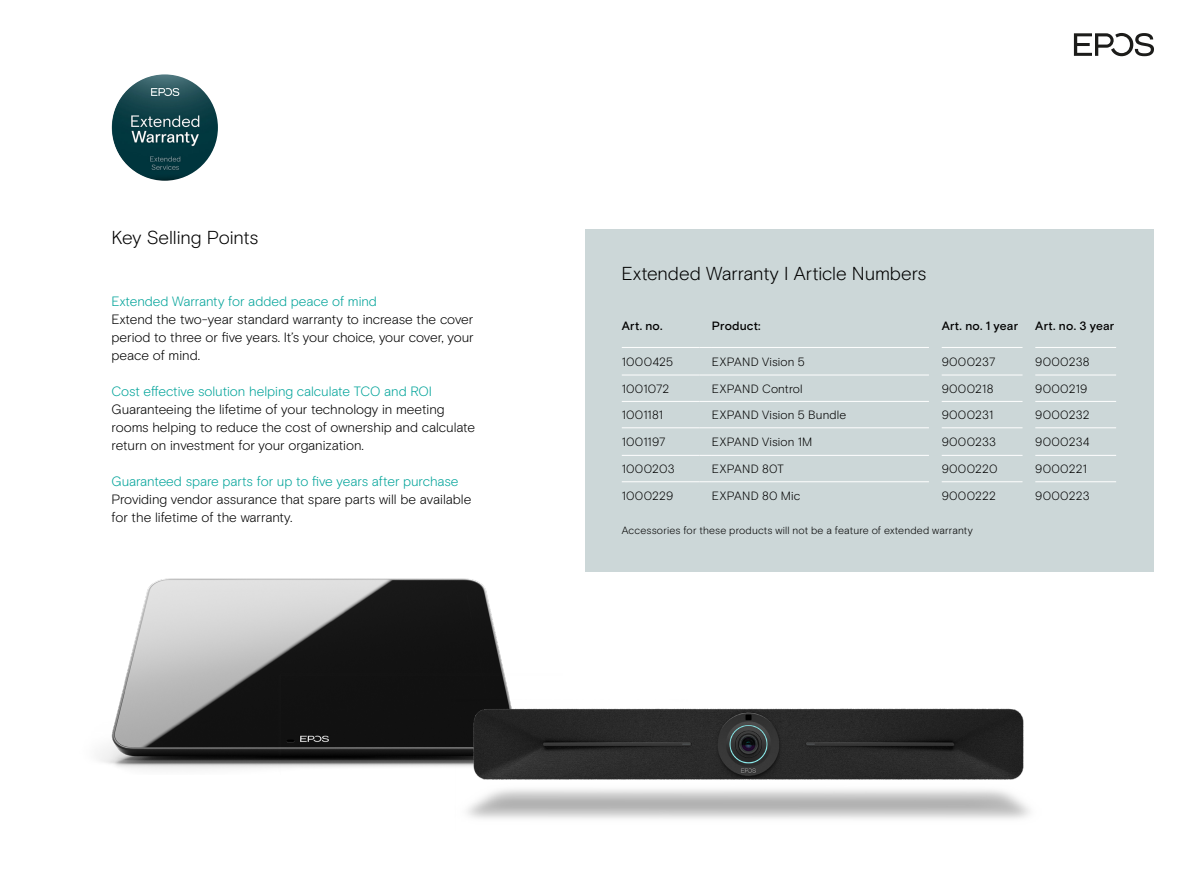
<style>
.page{position:relative;width:1187px;height:893px;background:#fff}
.page>*{position:absolute;margin:0;border:0;box-sizing:border-box;transform-origin:0 0}
.t1{font:300 18.75px "EPOS Basis";letter-spacing:-.005em;color:#000}
.t2{font:300 13.5px/18px "EPOS Basis";letter-spacing:-.005em;color:#000}
.t3{font:300 13.5px "EPOS Basis";letter-spacing:-.005em;color:#00a399}
.t4{font:300 12px "EPOS Basis";letter-spacing:.02em;color:#000}
.t5{font:500 12px "EPOS Basis";letter-spacing:.015em;color:#000}
.t6{font:300 10.5px "EPOS Basis";letter-spacing:.015em;color:#000}
</style>
<div class="page">
<svg style="left:1073px;top:33px;width:80px;height:23px"></svg>
<img style="left:112px;top:74px;width:106px;height:107px;border-radius:53px">
<div style="left:585px;top:230px;width:568px;height:342px;background:#ccd7d8"></div>
<hr style="left:621px;top:347px;width:78px;height:1px;background:#fff">
<svg style="left:699px;top:347px;width:13px;height:1px"></svg>
<hr style="left:712px;top:347px;width:216px;height:1px;background:#fff">
<hr style="left:941px;top:347px;width:81px;height:1px;background:#fff">
<hr style="left:1035px;top:347px;width:80px;height:1px;background:#fff">
<hr style="left:621px;top:375px;width:78px;height:1px;background:#fff">
<svg style="left:699px;top:375px;width:13px;height:1px"></svg>
<hr style="left:712px;top:375px;width:216px;height:1px;background:#fff">
<hr style="left:941px;top:375px;width:81px;height:1px;background:#fff">
<hr style="left:1035px;top:375px;width:80px;height:1px;background:#fff">
<hr style="left:621px;top:401px;width:78px;height:1px;background:#fff">
<svg style="left:699px;top:401px;width:13px;height:1px"></svg>
<hr style="left:712px;top:401px;width:216px;height:1px;background:#fff">
<hr style="left:941px;top:401px;width:81px;height:1px;background:#fff">
<hr style="left:1035px;top:401px;width:80px;height:1px;background:#fff">
<hr style="left:621px;top:427px;width:78px;height:1px;background:#fff">
<svg style="left:699px;top:427px;width:13px;height:1px"></svg>
<hr style="left:712px;top:427px;width:216px;height:1px;background:#fff">
<hr style="left:941px;top:427px;width:81px;height:1px;background:#fff">
<hr style="left:1035px;top:427px;width:80px;height:1px;background:#fff">
<hr style="left:621px;top:455px;width:78px;height:1px;background:#fff">
<svg style="left:699px;top:455px;width:13px;height:1px"></svg>
<hr style="left:712px;top:455px;width:216px;height:1px;background:#fff">
<hr style="left:941px;top:455px;width:81px;height:1px;background:#fff">
<hr style="left:1035px;top:455px;width:80px;height:1px;background:#fff">
<hr style="left:621px;top:481px;width:78px;height:1px;background:#fff">
<svg style="left:699px;top:481px;width:13px;height:1px"></svg>
<hr style="left:712px;top:481px;width:216px;height:1px;background:#fff">
<hr style="left:941px;top:481px;width:81px;height:1px;background:#fff">
<hr style="left:1035px;top:481px;width:80px;height:1px;background:#fff">
<img style="left:98px;top:578px;width:412px;height:192px">
<img style="left:451px;top:699px;width:579px;height:120px">
<h1 class="t1" style="left:112px;top:227px;width:148px">Key Selling Points</h1>
<p class="t3" style="left:112px;top:293px;width:267px">Extended Warranty for added peace of mind</p>
<p class="t2" style="left:112px;top:310px;width:363px;text-align:justify">Extend the two-year standard warranty to increase the cover period to three or five years. It’s your choice, your cover, your peace of mind.</p>
<p class="t3" style="left:112px;top:383px;width:322px">Cost effective solution helping calculate TCO and ROI</p>
<p class="t2" style="left:112px;top:400px;width:365px">Guaranteeing the lifetime of your technology in meeting rooms helping to reduce the cost of ownership and calculate return on investment for your organization.</p>
<p class="t3" style="left:112px;top:473px;width:348px">Guaranteed spare parts for up to five years after purchase</p>
<p class="t2" style="left:112px;top:490px;width:361px">Providing vendor assurance that spare parts will be available for the lifetime of the warranty.</p>
<h1 class="t1" style="left:621px;top:263px;width:306px">Extended Warranty I Article Numbers</h1>
<p class="t5" style="left:621px;top:319px;width:42px">Art. no.</p>
<p class="t5" style="left:712px;top:319px;width:50px">Product:</p>
<p class="t5" style="left:941px;top:319px;width:78px">Art. no. 1 year</p>
<p class="t5" style="left:1035px;top:319px;width:80px">Art. no. 3 year</p>
<p class="t4" style="left:621px;top:355px;width:53px">1000425</p>
<p class="t4" style="left:712px;top:355px;width:94px">EXPAND Vision 5</p>
<p class="t4" style="left:941px;top:355px;width:55px">9000237</p>
<p class="t4" style="left:1035px;top:355px;width:56px">9000238</p>
<p class="t4" style="left:621px;top:382px;width:49px">1001072</p>
<p class="t4" style="left:712px;top:382px;width:92px">EXPAND Control</p>
<p class="t4" style="left:941px;top:382px;width:53px">9000218</p>
<p class="t4" style="left:1035px;top:382px;width:54px">9000219</p>
<p class="t4" style="left:621px;top:408px;width:43px">1001181</p>
<p class="t4" style="left:712px;top:408px;width:136px">EXPAND Vision 5 Bundle</p>
<p class="t4" style="left:941px;top:408px;width:53px">9000231</p>
<p class="t4" style="left:1035px;top:408px;width:56px">9000232</p>
<p class="t4" style="left:621px;top:435px;width:45px">1001197</p>
<p class="t4" style="left:712px;top:435px;width:102px">EXPAND Vision 1M</p>
<p class="t4" style="left:941px;top:435px;width:56px">9000233</p>
<p class="t4" style="left:1035px;top:435px;width:56px">9000234</p>
<p class="t4" style="left:621px;top:462px;width:54px">1000203</p>
<p class="t4" style="left:712px;top:462px;width:73px">EXPAND 80T</p>
<p class="t4" style="left:941px;top:462px;width:57px">9000220</p>
<p class="t4" style="left:1035px;top:462px;width:53px">9000221</p>
<p class="t4" style="left:621px;top:488px;width:53px">1000229</p>
<p class="t4" style="left:712px;top:488px;width:90px">EXPAND 80 Mic</p>
<p class="t4" style="left:941px;top:488px;width:56px">9000222</p>
<p class="t4" style="left:1035px;top:488px;width:56px">9000223</p>
<p class="t6" style="left:621px;top:524px;width:352px">Accessories for these products will not be a feature of extended warranty</p>
</div>
